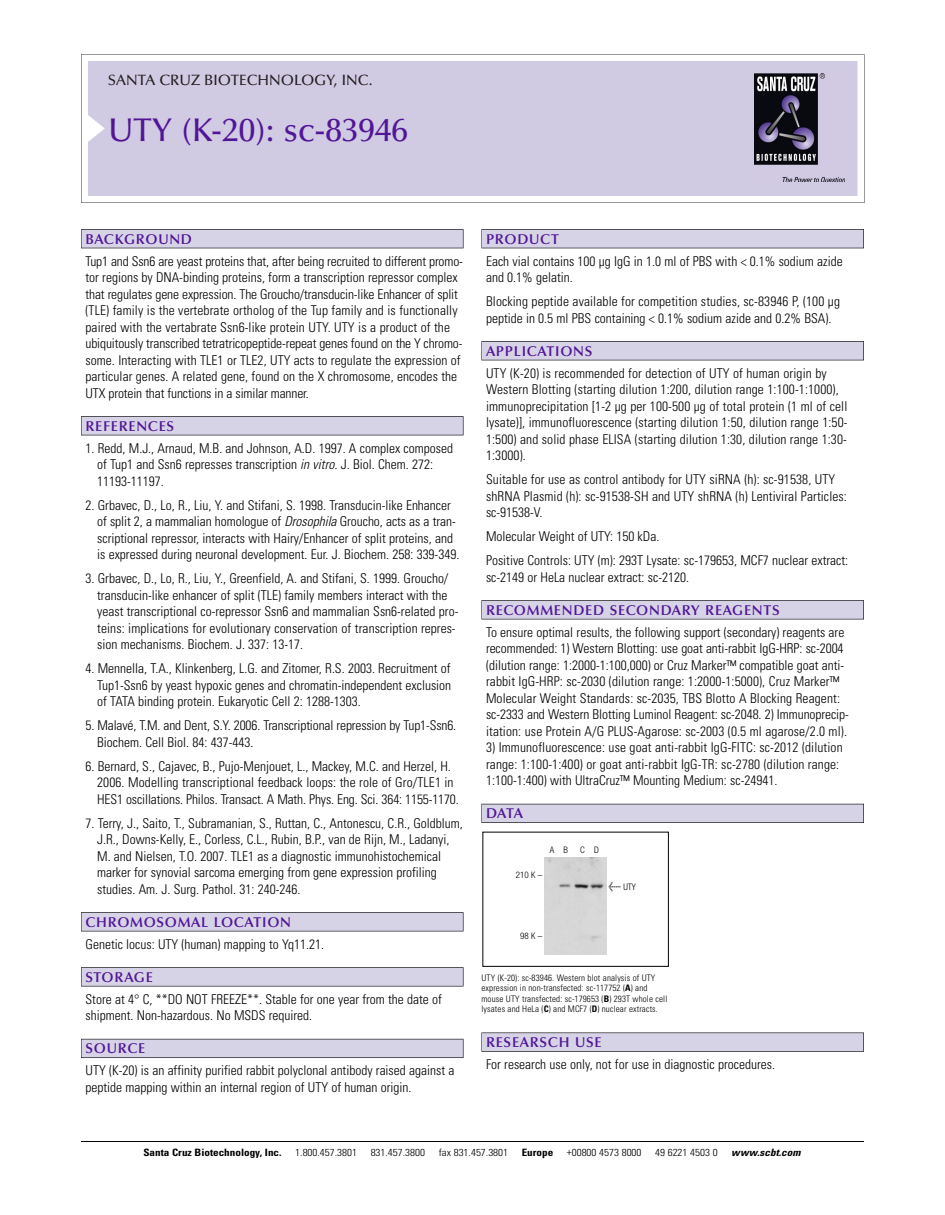
<style>
.page{position:relative;width:945px;height:1215px;background:#fff}
.page>*{position:absolute;margin:0;border:0;box-sizing:border-box;transform-origin:0 0}
.t1{font:500 33px "Optima";color:#511695}
.t2{font:500 15px "Optima";color:#231f20}
.t3{font:600 14.25px "Optima";letter-spacing:.05em;color:#511695}
.t4{font:300 condensed 13.5px/16.5px "Univers";color:#000}
.t5{font:300 condensed 10.2px "Univers";color:#000;scale:1.1 1}
.t6{font:700 condensed 10.2px "Univers";color:#000;scale:1.1 1}
.t7{font:italic 700 condensed 10.2px "Univers";letter-spacing:.005em;color:#000;scale:1.1 1}
.t8{font:300 condensed 9px/10.5px "Univers";letter-spacing:.015em;color:#000}
.t9{font:300 condensed 9px "Helvetica Neue";color:#000}
.s1{font-style:italic}
.s2{font-family:"Meta Plus";font-weight:400;font-stretch:normal;font-size:10.5px}
.s3{font-weight:700}
</style>
<div class="page">
<svg style="left:81px;top:54px;width:783px;height:149px"></svg>
<div style="left:88px;top:61px;width:769px;height:135px;background:#d1cae3"></div>
<img style="left:755px;top:74px;width:90px;height:108px">
<div style="left:81px;top:229px;width:382px;height:19px;background:#525156"></div>
<div style="left:81px;top:230px;width:382px;height:18px;background:#d7d3e7"></div>
<div style="left:81px;top:416px;width:382px;height:19px;background:#525155"></div>
<div style="left:81px;top:417px;width:382px;height:18px;background:#d7d3e7"></div>
<div style="left:81px;top:912px;width:382px;height:19px;background:#545357"></div>
<div style="left:81px;top:913px;width:382px;height:18px;background:#d7d3e7"></div>
<div style="left:81px;top:967px;width:382px;height:19px;background:#575759"></div>
<div style="left:81px;top:968px;width:382px;height:18px;background:#d7d3e7"></div>
<div style="left:81px;top:1039px;width:382px;height:19px;background:#5b5a62"></div>
<div style="left:81px;top:1039px;width:382px;height:18px;background:#d7d3e7"></div>
<div style="left:482px;top:229px;width:382px;height:19px;background:#525156"></div>
<div style="left:482px;top:230px;width:381px;height:18px;background:#d7d3e7"></div>
<div style="left:482px;top:341px;width:382px;height:19px;background:#525155"></div>
<div style="left:482px;top:342px;width:381px;height:18px;background:#d7d3e7"></div>
<div style="left:482px;top:600px;width:382px;height:19px;background:#545357"></div>
<div style="left:482px;top:601px;width:381px;height:18px;background:#d7d3e7"></div>
<div style="left:482px;top:804px;width:382px;height:19px;background:#54535a"></div>
<div style="left:482px;top:804px;width:381px;height:18px;background:#d7d3e7"></div>
<div style="left:482px;top:1033px;width:382px;height:19px;background:#575759"></div>
<div style="left:482px;top:1033px;width:381px;height:18px;background:#d7d3e7"></div>
<hr style="left:81px;top:1141px;width:783px;height:1px;background:#000">
<div style="left:482px;top:832px;width:187px;height:135px;border:1px solid #000"></div>
<div style="left:544px;top:858px;width:62px;height:96px;background:#d6d6d6"></div>
<p class="t2" style="left:108px;top:74px;width:266px">SANTA CRUZ BIOTECHNOLOGY, INC.</p>
<h1 class="t1" style="left:108px;top:117px;width:302px">UTY (K-20): sc-83946</h1>
<p class="t3" style="left:86px;top:233px;width:108px">BACKGROUND</p>
<p class="t4" style="left:86px;top:254px;width:379px">Tup1 and Ssn6 are yeast proteins that, after being recruited to different promo&shy;tor regions by DNA-binding proteins, form a transcription repressor complex that regulates gene expression. The Groucho/transducin-like Enhancer of split (TLE) family is the vertebrate ortholog of the Tup family and is functionally paired with the vertabrate Ssn6-like protein UTY. UTY is a product of the ubiquitously transcribed tetratricopeptide-repeat genes found on the Y chromo&shy;some. Interacting with TLE1 or TLE2, UTY acts to regulate the expression of particular genes. A related gene, found on the X chromosome, encodes the UTX protein that functions in a similar manner.</p>
<p class="t3" style="left:86px;top:420px;width:90px">REFERENCES</p>
<p class="t4" style="left:97px;top:441px;width:357px;text-indent:-12px">1. Redd, M.J., Arnaud, M.B. and Johnson, A.D. 1997. A complex composed of Tup1 and Ssn6 represses transcription <span class="s1">in vitro.</span> J. Biol. Chem. 272:<br>11193-11197.</p>
<p class="t4" style="left:97px;top:498px;width:364px;text-indent:-12px">2. Grbavec, D., Lo, R., Liu, Y. and Stifani, S. 1998. Transducin-like Enhancer of split 2, a mammalian homologue of <span class="s1">Drosophila</span> Groucho, acts as a tran&shy;scriptional repressor, interacts with Hairy/Enhancer of split proteins, and is expressed during neuronal development. Eur. J. Biochem. 258: 339-349.</p>
<p class="t4" style="left:97px;top:571px;width:363px;text-indent:-12px">3. Grbavec, D., Lo, R., Liu, Y., Greenfield, A. and Stifani, S. 1999. Groucho/ transducin-like enhancer of split (TLE) family members interact with the yeast transcriptional co-repressor Ssn6 and mammalian Ssn6-related pro&shy;teins: implications for evolutionary conservation of transcription repres&shy;sion mechanisms. Biochem. J. 337: 13-17.</p>
<p class="t4" style="left:97px;top:661px;width:356px;text-align:justify;text-indent:-12px">4. Mennella, T.A., Klinkenberg, L.G. and Zitomer, R.S. 2003. Recruitment of Tup1-Ssn6 by yeast hypoxic genes and chromatin-independent exclusion of TATA binding protein. Eukaryotic Cell 2: 1288-1303.</p>
<p class="t4" style="left:97px;top:718px;width:361px;text-indent:-12px">5. Malavé, T.M. and Dent, S.Y. 2006. Transcriptional repression by Tup1-Ssn6.<br>Biochem. Cell Biol. 84: 437-443.</p>
<p class="t4" style="left:97px;top:759px;width:363px;text-indent:-12px">6. Bernard, S., Cajavec, B., Pujo-Menjouet, L., Mackey, M.C. and Herzel, H.<br>2006. Modelling transcriptional feedback loops: the role of Gro/TLE1 in<br>HES1 oscillations. Philos. Transact. A Math. Phys. Eng. Sci. 364: 1155-1170.</p>
<p class="t4" style="left:97px;top:816px;width:367px;text-indent:-12px">7. Terry, J., Saito, T., Subramanian, S., Ruttan, C., Antonescu, C.R., Goldblum, J.R., Downs-Kelly, E., Corless, C.L., Rubin, B.P., van de Rijn, M., Ladanyi, M. and Nielsen, T.O. 2007. TLE1 as a diagnostic immunohistochemical marker for synovial sarcoma emerging from gene expression profiling studies. Am. J. Surg. Pathol. 31: 240-246.</p>
<p class="t3" style="left:86px;top:916px;width:207px">CHROMOSOMAL LOCATION</p>
<p class="t4" style="left:86px;top:937px;width:240px">Genetic locus: UTY (human) mapping to Yq11.21.</p>
<p class="t3" style="left:86px;top:971px;width:69px">STORAGE</p>
<p class="t4" style="left:86px;top:992px;width:358px">Store at 4° C, **DO NOT FREEZE**. Stable for one year from the date of shipment. Non-hazardous. No MSDS required.</p>
<p class="t3" style="left:86px;top:1043px;width:61px">SOURCE</p>
<p class="t4" style="left:86px;top:1063px;width:370px">UTY (K-20) is an affinity purified rabbit polyclonal antibody raised against a peptide mapping within an internal region of UTY of human origin.</p>
<p class="t3" style="left:486px;top:233px;width:74px">PRODUCT</p>
<p class="t4" style="left:486px;top:254px;width:358px">Each vial contains 100 µg IgG in 1.0 ml of PBS with &lt; 0.1% sodium azide and 0.1% gelatin.</p>
<p class="t4" style="left:486px;top:294px;width:356px">Blocking peptide available for competition studies, sc-83946 P, (100 µg peptide in 0.5 ml PBS containing &lt; 0.1% sodium azide and 0.2% BSA).</p>
<p class="t3" style="left:486px;top:345px;width:108px">APPLICATIONS</p>
<p class="t4" style="left:486px;top:366px;width:363px">UTY (K-20) is recommended for detection of UTY of human origin by Western Blotting (starting dilution 1:200, dilution range 1:100-1:1000), immunoprecipitation [1-2 µg per 100-500 µg of total protein (1 ml of cell lysate)], immunofluorescence (starting dilution 1:50, dilution range 1:50- 1:500) and solid phase ELISA (starting dilution 1:30, dilution range 1:30- 1:3000).</p>
<p class="t4" style="left:486px;top:472px;width:362px">Suitable for use as control antibody for UTY siRNA (h): sc-91538, UTY shRNA Plasmid (h): sc-91538-SH and UTY shRNA (h) Lentiviral Particles: sc-91538-V.</p>
<p class="t4" style="left:486px;top:526px;width:364px;line-height:24px">Molecular Weight of UTY: 150 kDa.<br>Positive Controls: UTY (m): 293T Lysate: sc-179653, MCF7 nuclear extract:</p>
<p class="t4" style="left:486px;top:570px;width:205px">sc-2149 or HeLa nuclear extract: sc-2120.</p>
<p class="t3" style="left:486px;top:604px;width:295px">RECOMMENDED SECONDARY REAGENTS</p>
<p class="t4" style="left:486px;top:625px;width:364px">To ensure optimal results, the following support (secondary) reagents are recommended: 1) Western Blotting: use goat anti-rabbit IgG-HRP: sc-2004 (dilution range: 1:2000-1:100,000) or Cruz Marker™ compatible goat anti&shy;rabbit IgG-HRP: sc-2030 (dilution range: 1:2000-1:5000), Cruz Marker™ Molecular Weight Standards: sc-2035, TBS Blotto A Blocking Reagent: sc-2333 and Western Blotting Luminol Reagent: sc-2048. 2) Immunoprecip&shy;itation: use Protein A/G PLUS-Agarose: sc-2003 (0.5 ml agarose/2.0 ml).</p>
<p class="t4" style="left:486px;top:740px;width:358px">3) Immunofluorescence: use goat anti-rabbit IgG-FITC: sc-2012 (dilution range: 1:100-1:400) or goat anti-rabbit IgG-TR: sc-2780 (dilution range:<br>1:100-1:400) with UltraCruz™ Mounting Medium: sc-24941.</p>
<p class="t3" style="left:486px;top:808px;width:39px">DATA</p>
<p class="t9" style="left:550px;top:846px;width:20px">A B</p>
<p class="t9" style="left:580px;top:846px;width:20px">C D</p>
<p class="t9" style="left:516px;top:871px;width:28px">210 K –</p>
<p class="t9" style="left:520px;top:933px;width:24px">98K–</p>
<p class="t9" style="left:609px;top:883px;width:29px"><span class="s2">&lt;</span> UTY</p>
<p class="t8" style="left:481px;top:973px;width:187px">UTY (K-20): sc-83946. Western blot analysis of UTY expression in non-transfected: sc-117752 (<span class="s3">A</span>) and mouse UTY transfected: sc-179653 (<span class="s3">B</span>) 293T whole cell lysates and HeLa (<span class="s3">C</span>) and MCF7 (<span class="s3">D</span>) nuclear extracts.</p>
<p class="t3" style="left:486px;top:1036px;width:117px">RESEARSCH USE</p>
<p class="t4" style="left:486px;top:1057px;width:290px">For research use only, not for use in diagnostic procedures.</p>
<p class="t6" style="left:143px;top:1148px;width:127px">Santa Cruz Biotechnology, Inc.</p>
<p class="t5" style="left:295px;top:1148px;width:58px">1.800.457.3801</p>
<p class="t5" style="left:371px;top:1148px;width:51px">831.457.3800</p>
<p class="t5" style="left:439px;top:1148px;width:65px">fax 831.457.3801</p>
<p class="t6" style="left:522px;top:1148px;width:30px">Europe</p>
<p class="t5" style="left:567px;top:1148px;width:69px">+00800 4573 8000</p>
<p class="t5" style="left:655px;top:1148px;width:58px">49 6221 4503 0</p>
<p class="t7" style="left:731px;top:1148px;width:64px">www.scbt.com</p>
</div>
